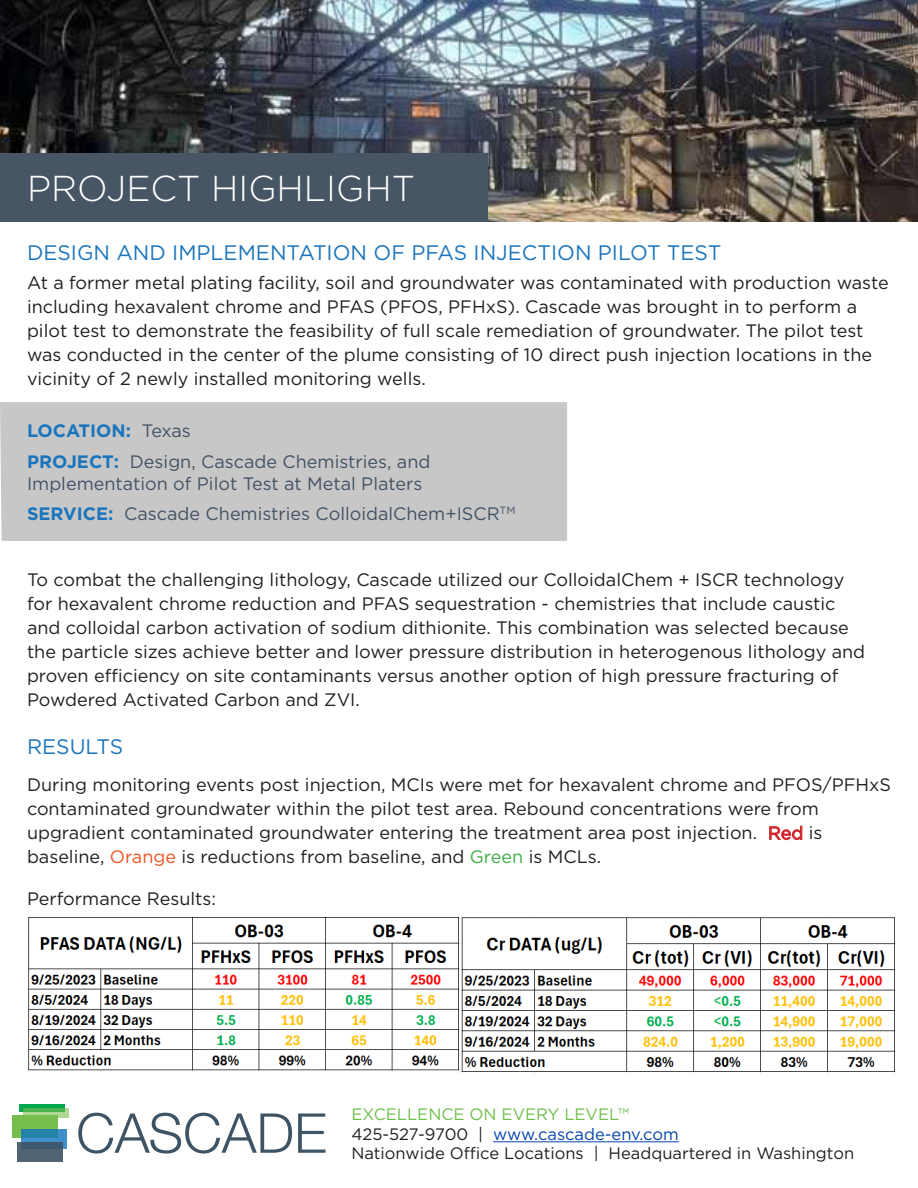
<style>
.page{position:relative;width:918px;height:1188px;background:#fff}
.page>*{position:absolute;margin:0;border:0;box-sizing:border-box;transform-origin:0 0}
.H1_-_TITLE{font:300 36px "Gotham";color:#fff}
.H2_-_Sub-Title{font:21px "Gotham";color:#1c75bc}
.H3_-_Smaller_Sub_Title{font:21px "Gotham";color:#1c75bc}
.Normal_Normal_Text_Box{font:18px/24px "Gotham";color:#231f20}
.Paragraph_1_-_Basic_size_12{font:18px/24px "Gotham";color:#231f20}
.Normal_Normal_Text_Box-2{font:18px/21.6px "Gotham";color:#435365}
.Normal_Normal_Text_Box-3{font:700 18px "Gotham";color:#1b75bc}
.Paragraph_2_-_Basic_-_size_11{font:16.5px "Gotham";color:#231f20}
.Paragraph_2_-_Basic_-_size_11-2{font:16.5px "Gotham";color:#0645ad}
.Paragraph_2_-_Basic_-_size_11-3{font:16.5px "Gotham";color:#6ebe4a}
.s1{font-weight:400;color:#435365}
.s2{font-weight:700;color:#1b75bc}
.s3{color:#d1232a}
.s4{color:#f15422}
.s5{color:#40ae49}
.s6{color:#231f20}
</style>
<div class="page">
<hr style="left:493px;top:1141px;width:186px;height:1px;background:#0645ad">
<div style="left:20px;top:1105px;width:45px;height:7px;background:#00a54f"></div>
<div style="left:12px;top:1115px;width:46px;height:22px;background:#77be4e"></div>
<svg style="left:22px;top:1130px;width:45px;height:19px"></svg>
<div style="left:17px;top:1142px;width:45px;height:20px;background:linear-gradient(to right,#4c6172,#4a6071)"></div>
<svg style="left:24px;top:1108px;width:45px;height:10px"></svg>
<svg style="left:78px;top:1113px;width:214px;height:41px"></svg>
<svg style="left:298px;top:1113px;width:28px;height:40px"></svg>
<img style="left:0;top:0;width:918px;height:221px">
<div style="left:0;top:153px;width:488px;height:68px;background:#475564"></div>
<div style="left:0;top:402px;width:567px;height:139px;background:#c8c7c7"></div>
<img style="left:27px;top:917px;width:869px;height:156px">
<p class="H1_-_TITLE" style="left:27px;top:166px;width:390px">PROJECT HIGHLIGHT</p>
<p class="H2_-_Sub-Title" style="left:27px;top:239px;width:696px">DESIGN AND IMPLEMENTATION OF PFAS INJECTION PILOT TEST</p>
<p class="Paragraph_1_-_Basic_size_12" style="left:27px;top:270px;width:863px">At a former metal plating facility, soil and groundwater was contaminated with production waste including hexavalent chrome and PFAS (PFOS, PFHxS). Cascade was brought in to perform a pilot test to demonstrate the feasibility of full scale remediation of groundwater. The pilot test was conducted in the center of the plume consisting of 10 direct push injection locations in the vicinity of 2 newly installed monitoring wells.</p>
<p class="Normal_Normal_Text_Box-3" style="left:27px;top:419px;width:165px">LOCATION: <span class="s1">Texas</span></p>
<p class="Normal_Normal_Text_Box-2" style="left:27px;top:450px;width:405px"><span class="s2">PROJECT:</span> Design, Cascade Chemistries, and<br>Implementation of Pilot Test at Metal Platers</p>
<p class="Normal_Normal_Text_Box-2" style="left:27px;top:503px;width:490px"><span class="s2">SERVICE:</span> Cascade Chemistries ColloidalChem+ISCR<sup>TM</sup></p>
<p class="Normal_Normal_Text_Box" style="left:27px;top:567px;width:840px">To combat the challenging lithology, Cascade utilized our ColloidalChem + ISCR technology for hexavalent chrome reduction and PFAS sequestration - chemistries that include caustic and colloidal carbon activation of sodium dithionite. This combination was selected because the particle sizes achieve better and lower pressure distribution in heterogenous lithology and proven efficiency on site contaminants versus another option of high pressure fracturing of Powdered Activated Carbon and ZVI.</p>
<p class="H3_-_Smaller_Sub_Title" style="left:27px;top:733px;width:98px">RESULTS</p>
<p class="Normal_Normal_Text_Box" style="left:27px;top:773px;width:866px">During monitoring events post injection, MCIs were met for hexavalent chrome and PFOS/PFHxS contaminated groundwater within the pilot test area. Rebound concentrations were from</p>
<p class="Normal_Normal_Text_Box" style="left:27px;top:821px;width:797px">upgradient contaminated groundwater entering the treatment area post injection. <span class="s3">Red</span> is</p>
<p class="Normal_Normal_Text_Box" style="left:27px;top:845px;width:576px">baseline, <span class="s4">Orange</span> is reductions from baseline, and <span class="s5">Green</span> is MCLs.</p>
<p class="Normal_Normal_Text_Box" style="left:27px;top:887px;width:191px">Performance Results:</p>
<p class="Paragraph_2_-_Basic_-_size_11-3" style="left:351px;top:1103px;width:279px">EXCELLENCE ON EVERY LEVEL™</p>
<p class="Paragraph_2_-_Basic_-_size_11-2" style="left:351px;top:1123px;width:329px"><span class="s6">425-527-9700 |</span> www.cascade-env.com</p>
<p class="Paragraph_2_-_Basic_-_size_11" style="left:351px;top:1143px;width:504px">Nationwide Office Locations | Headquartered in Washington</p>
</div>
